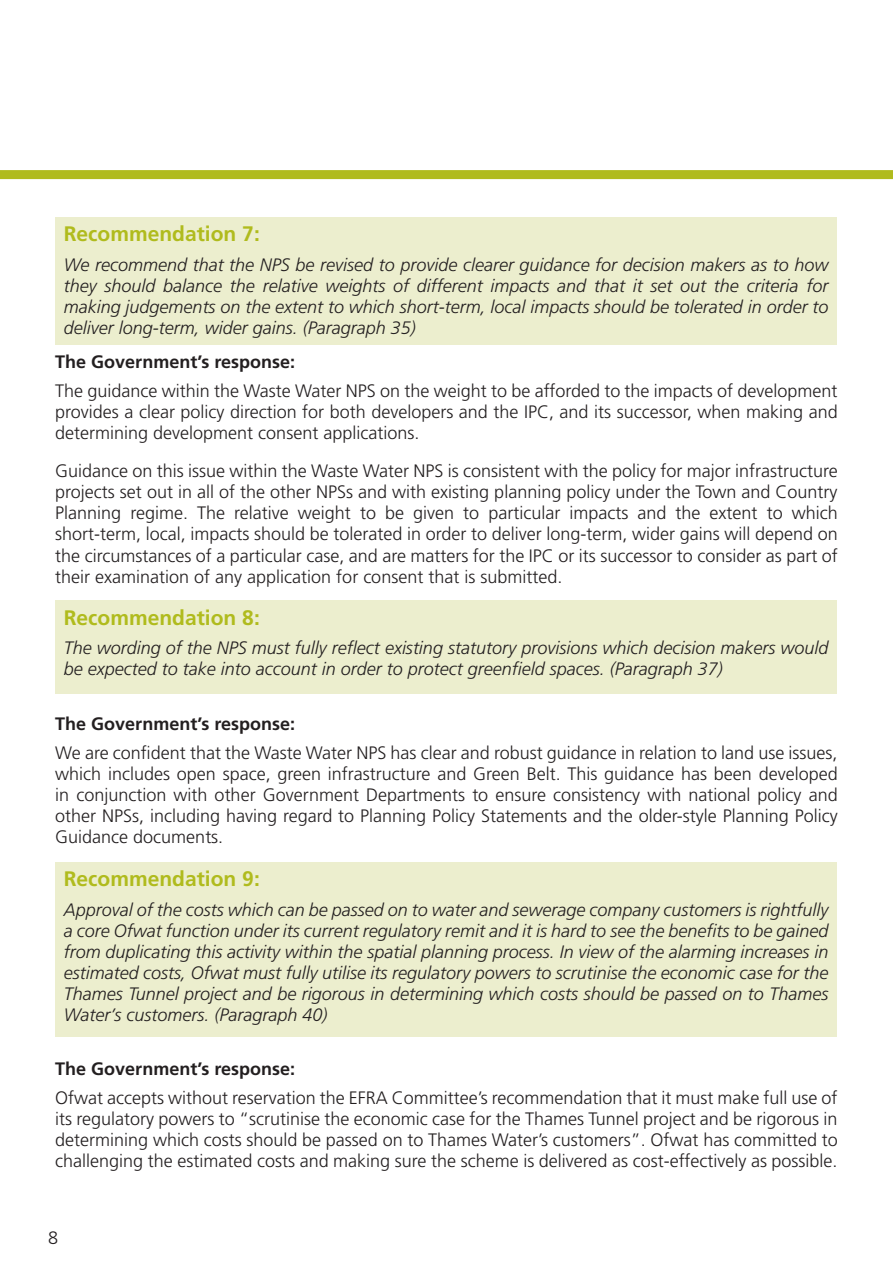
<style>
.page{position:relative;width:893px;height:1263px;background:#fff}
.page>*{position:absolute;margin:0;border:0;box-sizing:border-box;transform-origin:0 0}
.t1{font:700 21px "Frutiger LT";color:#b0bb1d}
.t2{font:300 18px/21px "Frutiger LT";color:#231f20;text-align:justify}
.t3{font:italic 300 18px/21px "Frutiger LT";color:#231f20;text-align:justify}
.t4{font:700 18px "Frutiger LT";color:#231f20}
</style>
<div class="page">
<div style="left:0;top:170px;width:893px;height:9px;background:#b0bb1d"></div>
<div style="left:55px;top:217px;width:782px;height:127px;background:#eceece"></div>
<div style="left:55px;top:600px;width:782px;height:94px;background:#eceece"></div>
<div style="left:55px;top:862px;width:782px;height:174px;background:#eceece"></div>
<p class="t1" style="left:64px;top:221px;width:198px">Recommendation 7:</p>
<p class="t3" style="left:64px;top:254px;width:766px">We recommend that the NPS be revised to provide clearer guidance for decision makers as to how they should balance the relative weights of different impacts and that it set out the criteria for making judgements on the extent to which short-term, local impacts should be tolerated in order to deliver long-term, wider gains. (Paragraph 35)</p>
<p class="t4" style="left:55px;top:351px;width:241px">The Government’s response:</p>
<p class="t2" style="left:55px;top:381px;width:784px">The guidance within the Waste Water NPS on the weight to be afforded to the impacts of development provides a clear policy direction for both developers and the IPC, and its successor, when making and determining development consent applications.</p>
<p class="t2" style="left:55px;top:461px;width:784px">Guidance on this issue within the Waste Water NPS is consistent with the policy for major infrastructure projects set out in all of the other NPSs and with existing planning policy under the Town and Country Planning regime. The relative weight to be given to particular impacts and the extent to which short-term, local, impacts should be tolerated in order to deliver long-term, wider gains will depend on the circumstances of a particular case, and are matters for the IPC or its successor to consider as part of their examination of any application for consent that is submitted.</p>
<p class="t1" style="left:64px;top:605px;width:198px">Recommendation 8:</p>
<p class="t3" style="left:64px;top:638px;width:766px">The wording of the NPS must fully reflect existing statutory provisions which decision makers would be expected to take into account in order to protect greenfield spaces. (Paragraph 37)</p>
<p class="t4" style="left:55px;top:713px;width:241px">The Government’s response:</p>
<p class="t2" style="left:55px;top:743px;width:784px">We are confident that the Waste Water NPS has clear and robust guidance in relation to land use issues, which includes open space, green infrastructure and Green Belt. This guidance has been developed in conjunction with other Government Departments to ensure consistency with national policy and other NPSs, including having regard to Planning Policy Statements and the older-style Planning Policy Guidance documents.</p>
<p class="t1" style="left:64px;top:866px;width:198px">Recommendation 9:</p>
<p class="t3" style="left:64px;top:899px;width:766px">Approval of the costs which can be passed on to water and sewerage company customers is rightfully a core Ofwat function under its current regulatory remit and it is hard to see the benefits to be gained from duplicating this activity within the spatial planning process. In view of the alarming increases in estimated costs, Ofwat must fully utilise its regulatory powers to scrutinise the economic case for the Thames Tunnel project and be rigorous in determining which costs should be passed on to Thames Water’s customers. (Paragraph 40)</p>
<p class="t4" style="left:55px;top:1058px;width:241px">The Government’s response:</p>
<p class="t2" style="left:55px;top:1088px;width:314px">Ofwat accepts without reservation the Efra</p>
<p class="t2" style="left:55px;top:1088px;width:784px;text-indent:337px">Committee’s recommendation that it must make full use of its regulatory powers to “scrutinise the economic case for the Thames Tunnel project and be rigorous in determining which costs should be passed on to Thames Water’s customers”. Ofwat has committed to challenging the estimated costs and making sure the scheme is delivered as cost-effectively as possible.</p>
<p class="t2" style="left:48px;top:1228px;width:12px">8</p>
</div>
